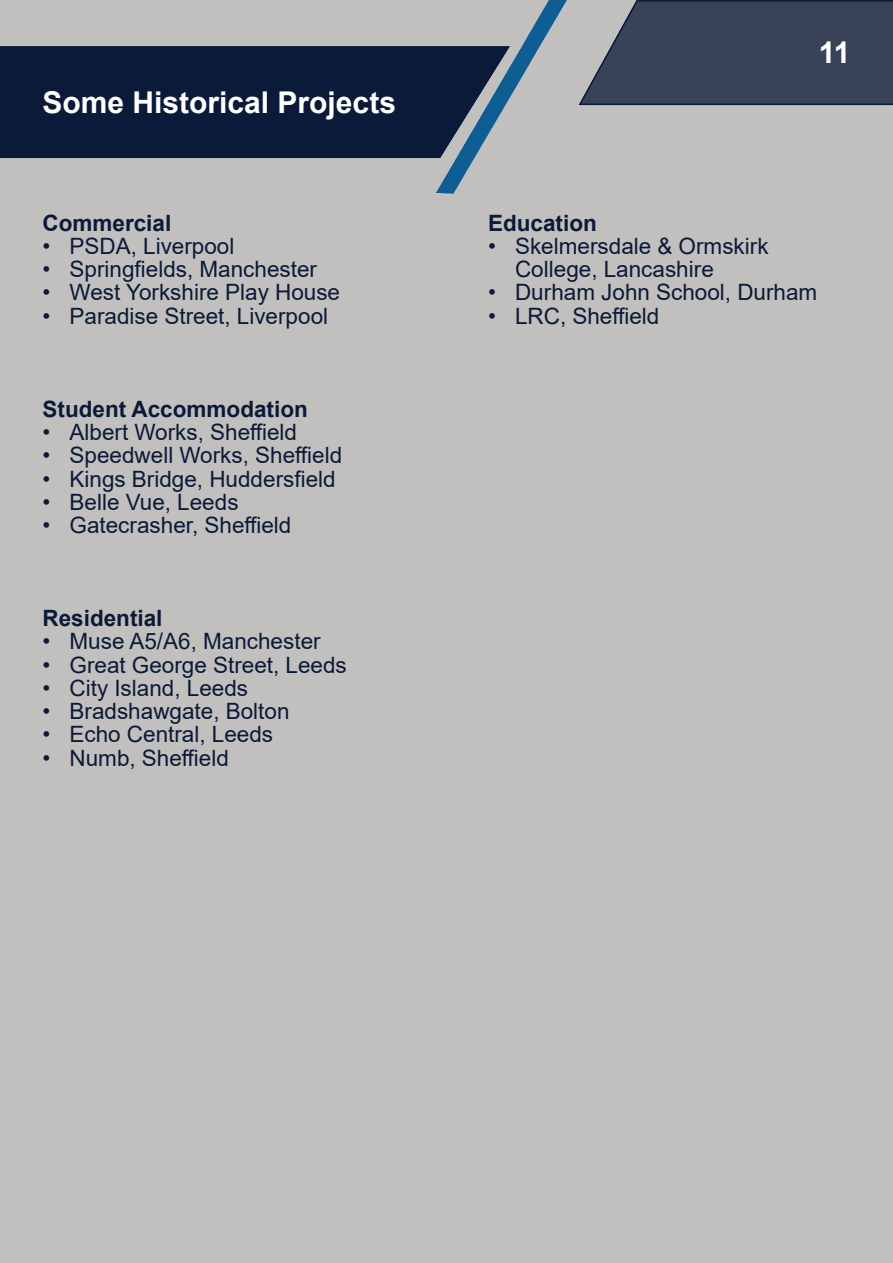
<style>
.page{position:relative;width:893px;height:1263px;background:#fff}
.page>*{position:absolute;margin:0;border:0;box-sizing:border-box;transform-origin:0 0}
.t1{font:700 30px "Arial";color:#fff}
.t2{font:22.5px/23.2px "Arial";color:#0b1a38}
.t3{font:700 22.5px "Arial";color:#0b1a38}
</style>
<div class="page">
<img style="left:0;top:0;width:893px;height:194px">
<h1 class="t1" style="left:43px;top:92px;width:355px">Some Historical Projects</h1>
<p class="t3" style="left:43px;top:214px;width:130px">Commercial</p>
<p class="t2" style="left:43px;top:236px;width:193px">• PSDA, Liverpool</p>
<p class="t2" style="left:43px;top:260px;width:276px">• Springfields, Manchester</p>
<p class="t2" style="left:43px;top:283px;width:299px">• West Yorkshire Play House</p>
<p class="t2" style="left:43px;top:306px;width:287px">• Paradise Street, Liverpool</p>
<p class="t3" style="left:43px;top:400px;width:267px">Student Accommodation</p>
<p class="t2" style="left:43px;top:422px;width:256px">• Albert Works, Sheffield</p>
<p class="t2" style="left:43px;top:446px;width:301px">• Speedwell Works, Sheffield</p>
<p class="t2" style="left:43px;top:469px;width:295px">• Kings Bridge, Huddersfield</p>
<p class="t2" style="left:43px;top:492px;width:198px">• Belle Vue, Leeds</p>
<p class="t2" style="left:43px;top:515px;width:250px">• Gatecrasher, Sheffield</p>
<p class="t3" style="left:43px;top:610px;width:122px">Residential</p>
<p class="t2" style="left:43px;top:632px;width:280px">• Muse A5/A6, Manchester</p>
<p class="t2" style="left:43px;top:655px;width:306px">• Great George Street, Leeds</p>
<p class="t2" style="left:43px;top:678px;width:207px">• City Island, Leeds</p>
<p class="t2" style="left:43px;top:701px;width:249px">• Bradshawgate, Bolton</p>
<p class="t2" style="left:43px;top:725px;width:232px">• Echo Central, Leeds</p>
<p class="t2" style="left:43px;top:748px;width:188px">• Numb, Sheffield</p>
<h1 class="t1" style="left:819px;top:41px;width:33px">11</h1>
<p class="t3" style="left:488px;top:214px;width:110px">Education</p>
<p class="t2" style="left:515px;top:236px;width:255px;text-indent:-27px">• Skelmersdale &amp; Ormskirk<br>College, Lancashire</p>
<p class="t2" style="left:488px;top:283px;width:331px">• Durham John School, Durham</p>
<p class="t2" style="left:488px;top:306px;width:173px">• LRC, Sheffield</p>
</div>
